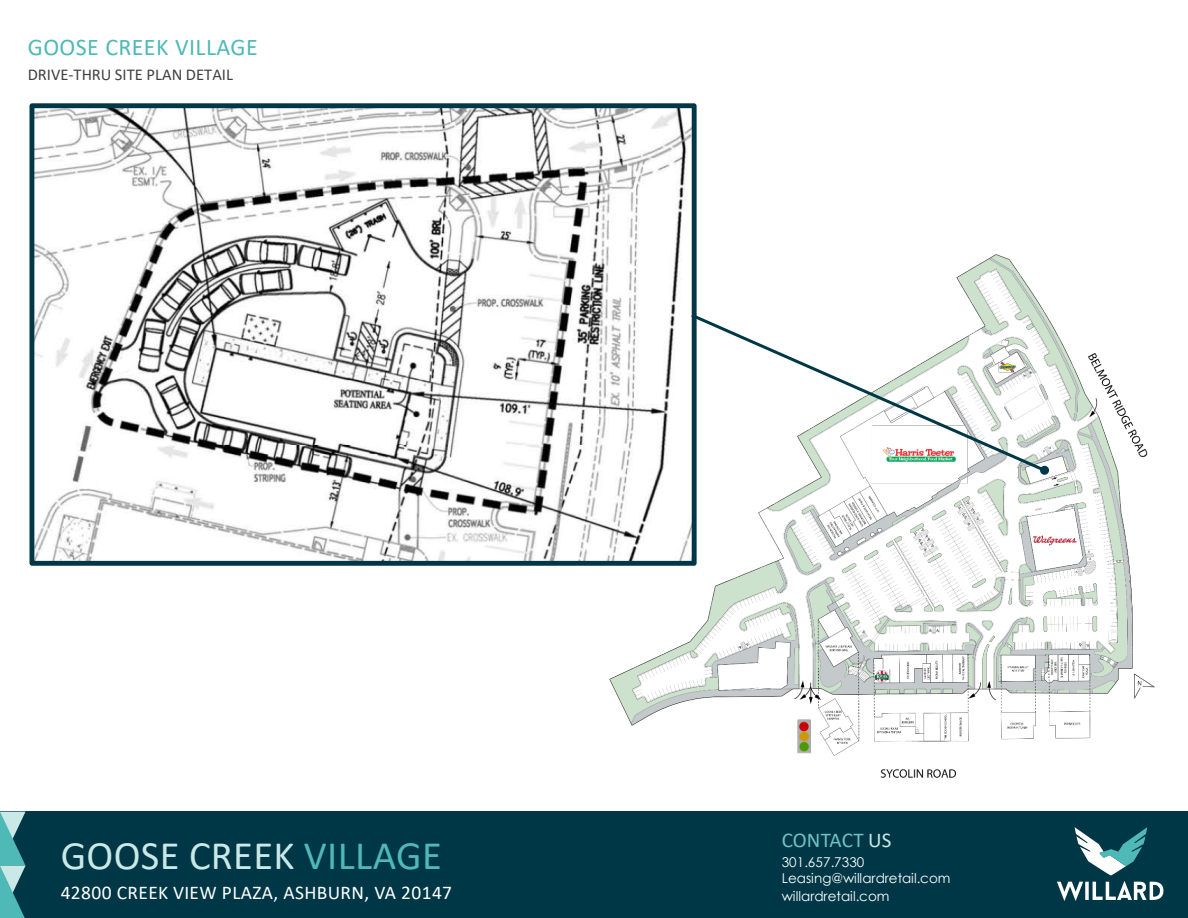
<style>
.page{position:relative;width:1188px;height:918px;background:#fff}
.page>*{position:absolute;margin:0;border:0;box-sizing:border-box;transform-origin:0 0}
.t1{font:40.5px "Calibri";letter-spacing:.01em;color:#c9e8e6}
.t2{font:24px "Calibri";letter-spacing:.015em;color:#4eb9b6}
.t3{font:21px "Calibri";letter-spacing:.005em;color:#6ec3c1}
.t4{font:19.5px "Calibri";letter-spacing:.02em;color:#fff}
.t5{font:16.5px "Calibri";color:#414042}
.t6{font:13.5px/18px "Century Gothic";letter-spacing:.005em;color:#fff}
.s1{color:#4eb9b6}
.s2{color:#c9e8e6}
</style>
<div class="page">
<div style="left:0;top:812px;width:1188px;height:106px;background:#003746"></div>
<svg style="left:0;top:812px;width:26px;height:106px"></svg>
<svg style="left:1057px;top:827px;width:106px;height:74px"></svg>
<img style="left:36px;top:109px;width:655px;height:451px">
<div style="left:30px;top:103px;width:667px;height:463px;border:5px solid #003746"></div>
<img style="left:607px;top:247px;width:548px;height:531px">
<svg style="left:111px;top:350px;width:29px;height:23px"></svg>
<svg style="left:688px;top:311px;width:360px;height:163px"></svg>
<div style="left:1040px;top:466px;width:9px;height:9px;background:#003746;border-radius:50%"></div>
<p class="t2" style="left:28px;top:31px;width:231px">GOOSE CREEK VILLAGE</p>
<p class="t5" style="left:28px;top:63px;width:207px">DRIVE-THRU SITE PLAN DETAIL</p>
<p class="t1" style="left:61px;top:827px;width:383px">GOOSE CREEK <span class="s1">VILLAGE</span></p>
<p class="t4" style="left:61px;top:879px;width:393px">42800 CREEK VIEW PLAZA, ASHBURN, VA 20147</p>
<p class="t3" style="left:782px;top:825px;width:111px">CONTACT <span class="s2">US</span></p>
<p class="t6" style="left:782px;top:853px;width:84px">301.657.7330</p>
<p class="t6" style="left:782px;top:869px;width:170px">Leasing@willardretail.com willardretail.com</p>
</div>
